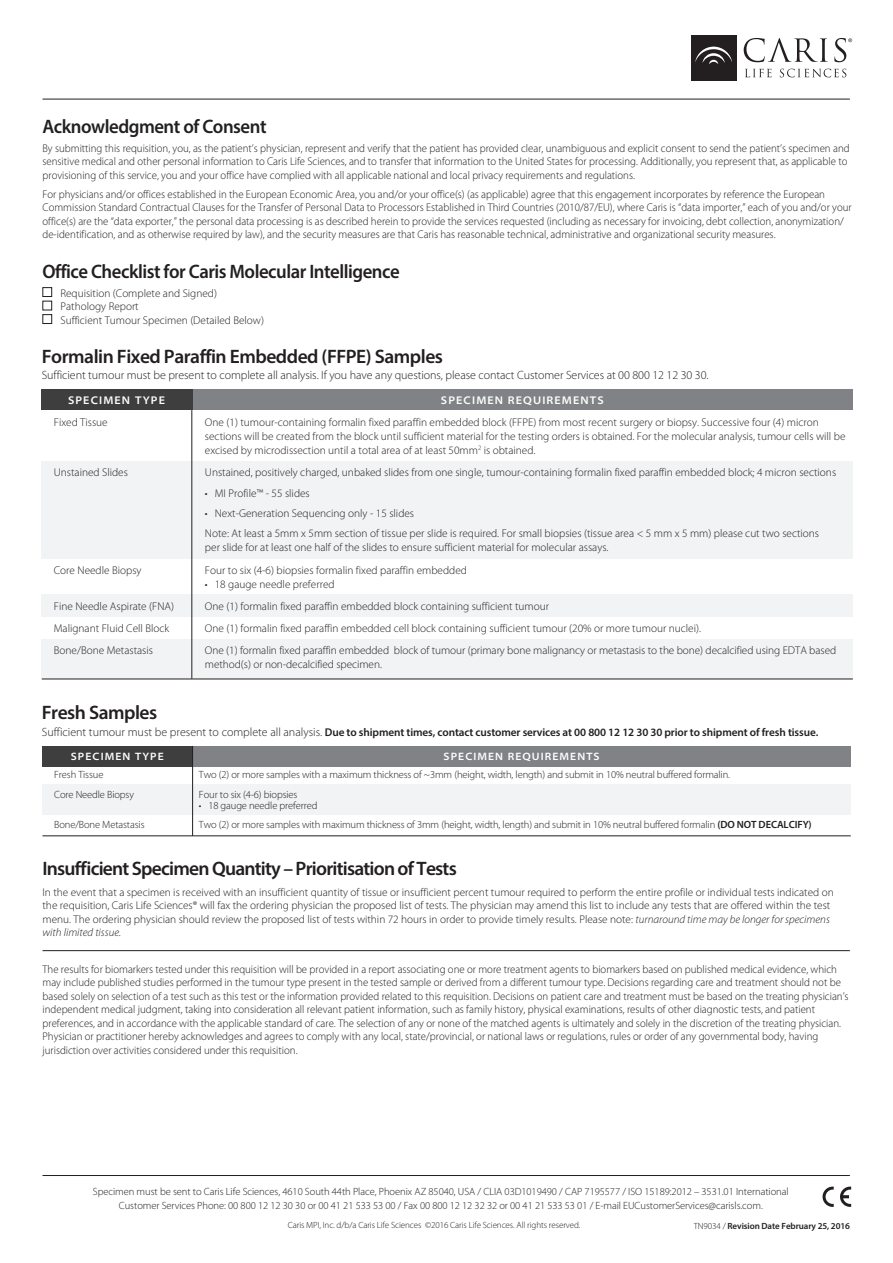
<style>
.page{position:relative;width:893px;height:1263px;background:#fff}
.page>*{position:absolute;margin:0;border:0;box-sizing:border-box;transform-origin:0 0}
.t1{font:600 19.5px "Myriad Pro";letter-spacing:-.025em;color:#231f20}
.t2{font:600 19.5px "Myriad Pro";letter-spacing:-.025em;color:#231f20;scale:.96 1}
.t3{font:300 12px "Myriad Pro";letter-spacing:-.005em;color:#231f20}
.t4{font:300 11.25px/13.5px "Myriad Pro";color:#231f20;scale:.96 1}
.t5{font:300 11.25px/13.5px "Myriad Pro";color:#231f20}
.t6{font:600 11.25px "Myriad Pro";letter-spacing:-.01em;color:#231f20}
.t7{font:600 semi-expanded 11.25px "Myriad Pro";letter-spacing:.1em;color:#fff}
.t8{font:600 semi-expanded 10.8px "Myriad Pro";letter-spacing:.1em;color:#fff}
.t9{font:300 10.5px/13.5px "Myriad Pro";letter-spacing:-.01em;color:#231f20;text-align:center}
.t10{font:300 9px "Myriad Pro";letter-spacing:-.01em;color:#231f20}
.t11{font:600 9px "Myriad Pro";letter-spacing:-.01em;color:#231f20}
.s1{font-weight:300;font-size:12px}
.s2{font-weight:600}
.s3{font-style:italic}
.s4{font-weight:300}
</style>
<div class="page">
<hr style="left:43px;top:99px;width:807px;height:1px;background:#231f20">
<hr style="left:43px;top:950px;width:807px;height:1px;background:#231f20">
<svg style="left:745px;top:69px;width:27px;height:8px"></svg>
<svg style="left:780px;top:69px;width:66px;height:8px"></svg>
<svg style="left:744px;top:38px;width:84px;height:24px"></svg>
<div style="left:691px;top:35px;width:45px;height:45px;background:#231f20"></div>
<svg style="left:695px;top:47px;width:37px;height:17px"></svg>
<svg style="left:834px;top:38px;width:18px;height:24px"></svg>
<div style="left:43px;top:287px;width:9px;height:10px;border:1px solid #231f20"></div>
<div style="left:43px;top:301px;width:9px;height:9px;border:1px solid #231f20"></div>
<div style="left:43px;top:314px;width:9px;height:10px;border:1px solid #231f20"></div>
<hr style="left:42px;top:835px;width:809px;height:1px;background:#231f20">
<div style="left:42px;top:785px;width:808px;height:30px;background:#f2f3f4"></div>
<div style="left:193px;top:746px;width:657px;height:20px;background:#808285"></div>
<div style="left:42px;top:746px;width:151px;height:20px;background:#3e3e3f"></div>
<hr style="left:192px;top:746px;width:1px;height:90px;background:#231f20">
<hr style="left:43px;top:1175px;width:807px;height:1px;background:#231f20">
<svg style="left:822px;top:1186px;width:12px;height:21px"></svg>
<svg style="left:840px;top:1186px;width:11px;height:21px"></svg>
<div style="left:41px;top:462px;width:812px;height:97px;background:#f2f3f4"></div>
<div style="left:41px;top:594px;width:812px;height:23px;background:#f2f3f4"></div>
<div style="left:41px;top:639px;width:812px;height:40px;background:#f2f3f4"></div>
<div style="left:192px;top:390px;width:661px;height:20px;background:#808285"></div>
<div style="left:41px;top:390px;width:151px;height:20px;background:#3e3e3f"></div>
<hr style="left:192px;top:410px;width:1px;height:269px;background:#231f20">
<hr style="left:42px;top:679px;width:811px;height:1px;background:#231f20">
<h1 class="t2" style="left:43px;top:114px;width:235px">Acknowledgment of Consent</h1>
<p class="t4" style="left:43px;top:141px;width:842px">By submitting this requisition, you, as the patient’s physician, represent and verify that the patient has provided clear, unambiguous and explicit consent to send the patient’s specimen and sensitive medical and other personal information to Caris Life Sciences, and to transfer that information to the United States for processing. Additionally, you represent that, as applicable to provisioning of this service, you and your office have complied with all applicable national and local privacy requirements and regulations.</p>
<p class="t4" style="left:43px;top:187px;width:844px">For physicians and/or offices established in the European Economic Area, you and/or your office(s) (as applicable) agree that this engagement incorporates by reference the European Commission Standard Contractual Clauses for the Transfer of Personal Data to Processors Established in Third Countries (2010/87/EU), where Caris is “data importer,” each of you and/or your office(s) are the “data exporter,” the personal data processing is as described herein to provide the services requested (including as necessary for invoicing, debt collection, anonymization/ de-identification, and as otherwise required by law), and the security measures are that Caris has reasonable technical, administrative and organizational security measures.</p>
<h1 class="t2" style="left:43px;top:259px;width:374px">Office Checklist for Caris Molecular Intelligence</h1>
<p class="t5" style="left:61px;top:286px;width:205px">Requisition (Complete and Signed)<br>Pathology Report<br>Sufficient Tumour Specimen (Detailed Below)</p>
<h1 class="t1" style="left:42px;top:344px;width:403px">Formalin Fixed Paraffin Embedded (FFPE) Samples</h1>
<p class="t3" style="left:42px;top:369px;width:668px">Sufficient tumour must be present to complete all analysis. If you have any questions, please contact Customer Services at 00 800 12 12 30 30.</p>
<p class="t7" style="left:68px;top:394px;width:99px">SPECIMEN TYPE</p>
<p class="t7" style="left:441px;top:394px;width:164px">SPECIMEN REQUIREMENTS</p>
<p class="t5" style="left:54px;top:415px;width:55px">Fixed Tissue</p>
<p class="t5" style="left:205px;top:415px;width:642px;line-height:14.1px">One (1) tumour-containing formalin fixed paraffin embedded block (FFPE) from most recent surgery or biopsy. Successive four (4) micron sections will be created from the block until sufficient material for the testing orders is obtained. For the molecular analysis, tumour cells will be excised by microdissection until a total area of at least 50mm<sup>2</sup> is obtained.</p>
<p class="t5" style="left:54px;top:466px;width:76px">Unstained Slides</p>
<p class="t5" style="left:205px;top:466px;width:633px">Unstained, positively charged, unbaked slides from one single, tumour-containing formalin fixed paraffin embedded block; 4 micron sections</p>
<p class="t5" style="left:205px;top:486px;width:106px">• MI Profile™ - 55 slides</p>
<p class="t5" style="left:205px;top:503px;width:616px;line-height:20.4px">• Next-Generation Sequencing only - 15 slides<br>Note: At least a 5mm x 5mm section of tissue per slide is required. For small biopsies (tissue area &lt; 5 mm x 5 mm) please cut two sections</p>
<p class="t5" style="left:205px;top:541px;width:405px">per slide for at least one half of the slides to ensure sufficient material for molecular assays.</p>
<p class="t5" style="left:54px;top:563px;width:89px">Core Needle Biopsy</p>
<p class="t5" style="left:205px;top:563px;width:263px">Four to six (4-6) biopsies formalin fixed paraffin embedded</p>
<p class="t5" style="left:205px;top:577px;width:131px">• 18 gauge needle preferred</p>
<p class="t5" style="left:54px;top:599px;width:122px">Fine Needle Aspirate (FNA)</p>
<p class="t5" style="left:205px;top:599px;width:346px">One (1) formalin fixed paraffin embedded block containing sufficient tumour</p>
<p class="t5" style="left:54px;top:622px;width:117px">Malignant Fluid Cell Block</p>
<p class="t5" style="left:205px;top:622px;width:497px">One (1) formalin fixed paraffin embedded cell block containing sufficient tumour (20% or more tumour nuclei).</p>
<p class="t5" style="left:54px;top:644px;width:101px">Bone/Bone Metastasis</p>
<p class="t5" style="left:205px;top:643px;width:633px;line-height:14.1px">One (1) formalin fixed paraffin embedded block of tumour (primary bone malignancy or metastasis to the bone) decalcified using EDTA based method(s) or non-decalcified specimen.</p>
<h1 class="t1" style="left:42px;top:700px;width:117px">Fresh Samples</h1>
<p class="t6" style="left:42px;top:725px;width:778px"><span class="s1">Sufficient tumour must be present to complete all analysis.</span> Due to shipment times, contact customer services at 00 800 12 12 30 30 prior to shipment of fresh tissue.</p>
<p class="t9" style="left:54px;top:768px;width:51px">Fresh Tissue</p>
<p class="t9" style="left:199px;top:768px;width:533px">Two (2) or more samples with a maximum thickness of ~3mm (height, width, length) and submit in 10% neutral buffered formalin.</p>
<p class="t9" style="left:54px;top:788px;width:81px">Core Needle Biopsy</p>
<p class="t9" style="left:199px;top:788px;width:100px">Four to six (4-6) biopsies</p>
<p class="t9" style="left:199px;top:799px;width:120px">• 18 gauge needle preferred</p>
<p class="t9" style="left:54px;top:818px;width:92px">Bone/Bone Metastasis</p>
<p class="t9" style="left:199px;top:818px;width:614px">Two (2) or more samples with maximum thickness of 3mm (height, width, length) and submit in 10% neutral buffered formalin <span class="s2">(DO NOT DECALCIFY)</span></p>
<p class="t8" style="left:71px;top:750px;width:94px">SPECIMEN TYPE</p>
<p class="t8" style="left:444px;top:750px;width:157px">SPECIMEN REQUIREMENTS</p>
<h1 class="t1" style="left:43px;top:856px;width:416px">Insufficient Specimen Quantity – Prioritisation of Tests</h1>
<p class="t5" style="left:43px;top:885px;width:793px">In the event that a specimen is received with an insufficient quantity of tissue or insufficient percent tumour required to perform the entire profile or individual tests indicated on the requisition, Caris Life Sciences® will fax the ordering physician the proposed list of tests. The physician may amend this list to include any tests that are offered within the test menu. The ordering physician should review the proposed list of tests within 72 hours in order to provide timely results. Please note: <span class="s3">turnaround time may be longer for specimens with limited tissue.</span></p>
<p class="t4" style="left:43px;top:962px;width:841px">The results for biomarkers tested under this requisition will be provided in a report associating one or more treatment agents to biomarkers based on published medical evidence, which may include published studies performed in the tumour type present in the tested sample or derived from a different tumour type. Decisions regarding care and treatment should not be based solely on selection of a test such as this test or the information provided related to this requisition. Decisions on patient care and treatment must be based on the treating physician’s independent medical judgment, taking into consideration all relevant patient information, such as family history, physical examinations, results of other diagnostic tests, and patient preferences, and in accordance with the applicable standard of care. The selection of any or none of the matched agents is ultimately and solely in the discretion of the treating physician.<br>Physician or practitioner hereby acknowledges and agrees to comply with any local, state/provincial, or national laws or regulations, rules or order of any governmental body, having jurisdiction over activities considered under this requisition.</p>
<p class="t9" style="left:93px;top:1185px;width:697px">Specimen must be sent to Caris Life Sciences, 4610 South 44th Place, Phoenix AZ 85040, USA / CLIA 03D1019490 / CAP 7195577 / ISO 15189:2012 – 3531.01 International<br>Customer Services Phone: 00 800 12 12 30 30 or 00 41 21 533 53 00 / Fax 00 800 12 12 32 32 or 00 41 21 533 53 01 / E-mail EUCustomerServices@carisls.com.</p>
<p class="t10" style="left:288px;top:1220px;width:294px">Caris MPI, Inc. d/b/a Caris Life Sciences ©2016 Caris Life Sciences. All rights reserved.</p>
<p class="t11" style="left:694px;top:1220px;width:158px"><span class="s4">TN9034 /</span> Revision Date February 25, 2016</p>
</div>
